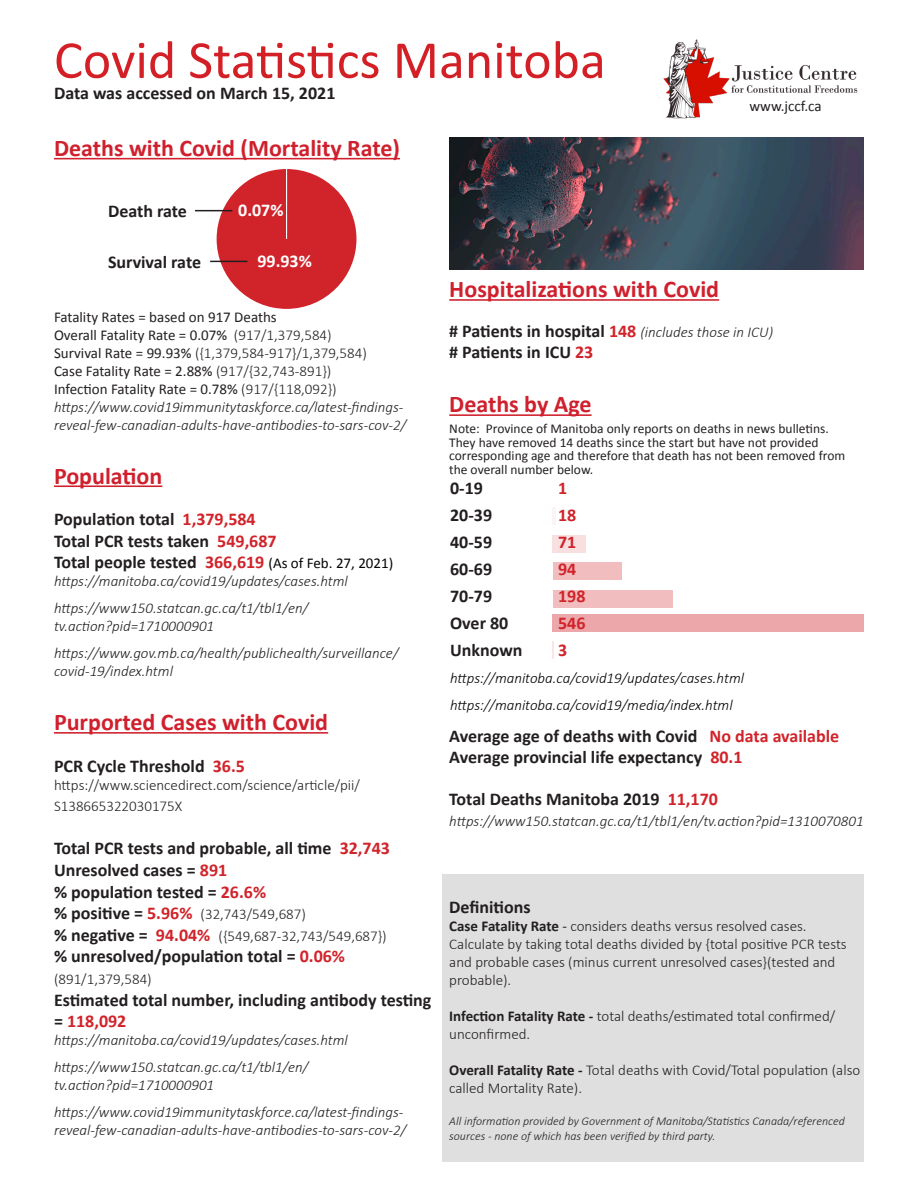
<style>
.page{position:relative;width:918px;height:1188px;background:#fff}
.page>*{position:absolute;margin:0;border:0;box-sizing:border-box;transform-origin:0 0}
.Paragraph_Style_1{font:54px "Calibri";color:#d32026}
.Paragraph_Style_2{font:700 24px "Calibri";color:#d0202d}
.Paragraph_Style_3{font:700 24px "Calibri";color:#d0202d}
.Paragraph_Style_3-2{font:700 18px/21.6px "Calibri";color:#231f20}
.Paragraph_Style_4{font:700 18px "Calibri";color:#231f20}
.Paragraph_Style_6{font:700 18px "Calibri";color:#231f20}
.Paragraph_Style_3-3{font:700 18px "Calibri";color:#d1232a}
.Paragraph_Style_3-4{font:700 18px "Calibri";color:#fff}
.Paragraph_Style_3-5{font:italic 300 15px/18px "Calibri";color:#231f20}
.Paragraph_Style_4-2{font:300 15px/18px "Calibri";color:#231f20}
.Paragraph_Style_5{font:300 15px/18px "Calibri";color:#231f20}
.Paragraph_Style_5-2{font:italic 300 15px/18px "Calibri";color:#231f20}
.Paragraph_Style_4-3{font:15px "Calibri";color:#231f20}
.Paragraph_Style_4-4{font:italic 300 15px/18px "Calibri";color:#231f20}
.Paragraph_Style_3-6{font:300 15px/21.6px "Calibri";color:#231f20}
.Paragraph_Style_3-7{font:italic 300 15px "Calibri";color:#000}
.Paragraph_Style_6-2{font:italic 300 15px "Calibri";color:#231f20}
.Paragraph_Style_4-5{font:13.5px/13.5px "Calibri";color:#231f20}
.Paragraph_Style_5-3{font:italic 300 12px/14.4px "Calibri";color:#231f20}
.s1{font-weight:300}
.s2{font-weight:400}
.s3{color:#d1232a}
.s4{font-weight:400;font-size:15px;color:#040503}
.s5{font-weight:700;font-size:18px}
.s6{font-weight:700;font-size:18px;color:#d1232a}
.s7{font-weight:700;font-style:normal;font-size:18px}
.s8{font-weight:700;font-style:normal;font-size:18px;color:#d1232a}
.s9{font-weight:700}
</style>
<div class="page">
<div style="left:442px;top:875px;width:422px;height:287px;background:#dfdfe0"></div>
<hr style="left:449px;top:299px;width:270px;height:2px;background:#d0202d">
<hr style="left:449px;top:414px;width:143px;height:2px;background:#d0202d">
<hr style="left:54px;top:158px;width:346px;height:1px;background:#d0202d">
<hr style="left:54px;top:485px;width:108px;height:2px;background:#d0202d">
<hr style="left:54px;top:732px;width:274px;height:2px;background:#d0202d">
<img style="left:659px;top:39px;width:199px;height:80px">
<div style="left:217px;top:169px;width:139px;height:140px;background:#d1232a;border-radius:50%"></div>
<hr style="left:286px;top:169px;width:1px;height:70px;background:#fff">
<hr style="left:210px;top:261px;width:37px;height:1px;background:#231f20">
<hr style="left:195px;top:210px;width:37px;height:1px;background:#231f20">
<div style="left:553px;top:615px;width:311px;height:17px;background:#eca7aa"></div>
<div style="left:553px;top:535px;width:33px;height:17px;background:#f8e0e1"></div>
<div style="left:553px;top:563px;width:69px;height:17px;background:#f1bdbf"></div>
<div style="left:553px;top:590px;width:119px;height:17px;background:#f1bdbf"></div>
<hr style="left:553px;top:507px;width:3px;height:17px;background:#d1232a">
<img style="left:449px;top:138px;width:414px;height:132px">
<svg style="left:553px;top:641px;width:1px;height:17px"></svg>
<p class="Paragraph_Style_1" style="left:54px;top:26px;width:553px">Covid Statistics Manitoba</p>
<p class="Paragraph_Style_3-2" style="left:54px;top:82px;width:283px">Data was accessed on March 15, 2021</p>
<p class="Paragraph_Style_2" style="left:54px;top:131px;width:347px">Deaths with Covid (Mortality Rate)</p>
<p class="Paragraph_Style_3-2" style="left:108px;top:200px;width:80px">Death rate</p>
<p class="Paragraph_Style_3-2" style="left:108px;top:250px;width:95px">Survival rate</p>
<p class="Paragraph_Style_3-4" style="left:238px;top:197px;width:47px">0.07%</p>
<p class="Paragraph_Style_3-4" style="left:257px;top:248px;width:56px">99.93%</p>
<p class="Paragraph_Style_4-3" style="left:750px;top:96px;width:74px">www.jccf.ca</p>
<p class="Paragraph_Style_4-3" style="left:54px;top:307px;width:224px">Fatality Rates = based on 917 Deaths</p>
<p class="Paragraph_Style_4-3" style="left:54px;top:325px;width:279px">Overall Fatality Rate = 0.07% <span class="s1">(917/1,379,584)</span></p>
<p class="Paragraph_Style_4-2" style="left:54px;top:343px;width:314px"><span class="s2">Survival Rate = 99.93%</span> ({1,379,584-917}/1,379,584)</p>
<p class="Paragraph_Style_4-3" style="left:54px;top:361px;width:279px">Case Fatality Rate = 2.88% <span class="s1">(917/{32,743-891})</span></p>
<p class="Paragraph_Style_4-3" style="left:54px;top:379px;width:284px">Infection Fatality Rate = 0.78% <span class="s1">(917/{118,092})</span></p>
<p class="Paragraph_Style_4-4" style="left:54px;top:397px;width:354px">https://www.covid19immunitytaskforce.ca/latest-findings&shy;reveal-few-canadian-adults-have-antibodies-to-sars-cov-2/</p>
<p class="Paragraph_Style_2" style="left:54px;top:459px;width:110px">Population</p>
<p class="Paragraph_Style_3-2" style="left:54px;top:508px;width:203px">Population total <span class="s3">1,379,584</span></p>
<p class="Paragraph_Style_3-2" style="left:54px;top:529px;width:224px">Total PCR tests taken <span class="s3">549,687</span></p>
<p class="Paragraph_Style_3-2" style="left:54px;top:551px;width:341px">Total people tested <span class="s3">366,619</span> <span class="s4">(As of Feb. 27, 2021)</span></p>
<p class="Paragraph_Style_5-2" style="left:54px;top:572px;width:295px">https://manitoba.ca/covid19/updates/cases.html</p>
<p class="Paragraph_Style_5-2" style="left:54px;top:599px;width:256px">https://www150.statcan.gc.ca/t1/tbl1/en/ tv.action?pid=1710000901</p>
<p class="Paragraph_Style_5-2" style="left:54px;top:644px;width:346px">https://www.gov.mb.ca/health/publichealth/surveillance/ covid-19/index.html</p>
<p class="Paragraph_Style_2" style="left:54px;top:705px;width:276px">Purported Cases with Covid</p>
<p class="Paragraph_Style_3-2" style="left:54px;top:754px;width:192px">PCR Cycle Threshold <span class="s3">36.5</span></p>
<p class="Paragraph_Style_3-6" style="left:54px;top:774px;width:308px">https://www.sciencedirect.com/science/article/pii/<br>S138665322030175X</p>
<p class="Paragraph_Style_3-2" style="left:54px;top:837px;width:337px">Total PCR tests and probable, all time <span class="s3">32,743</span></p>
<p class="Paragraph_Style_4" style="left:54px;top:857px;width:175px">Unresolved cases = <span class="s3">891</span></p>
<p class="Paragraph_Style_4" style="left:54px;top:879px;width:214px">% population tested = <span class="s3">26.6%</span></p>
<p class="Paragraph_Style_3-6" style="left:54px;top:903px;width:254px"><span class="s5">% positive =</span> <span class="s6">5.96%</span> (32,743/549,687)</p>
<p class="Paragraph_Style_5" style="left:54px;top:927px;width:334px"><span class="s5">% negative =</span> <span class="s6">94.04%</span> ({549,687-32,743/549,687})</p>
<p class="Paragraph_Style_4" style="left:54px;top:944px;width:293px">% unresolved/population total = <span class="s3">0.06%</span></p>
<p class="Paragraph_Style_4-2" style="left:54px;top:970px;width:99px">(891/1,379,584)</p>
<p class="Paragraph_Style_3-2" style="left:54px;top:988px;width:379px">Estimated total number, including antibody testing = <span class="s3">118,092</span></p>
<p class="Paragraph_Style_3-5" style="left:54px;top:1031px;width:295px">https://manitoba.ca/covid19/updates/cases.html</p>
<p class="Paragraph_Style_3-5" style="left:54px;top:1058px;width:256px">https://www150.statcan.gc.ca/t1/tbl1/en/ tv.action?pid=1710000901</p>
<p class="Paragraph_Style_3-5" style="left:54px;top:1103px;width:354px">https://www.covid19immunitytaskforce.ca/latest-findings&shy;reveal-few-canadian-adults-have-antibodies-to-sars-cov-2/</p>
<p class="Paragraph_Style_3" style="left:449px;top:272px;width:271px">Hospitalizations with Covid</p>
<p class="Paragraph_Style_6-2" style="left:449px;top:323px;width:325px"><span class="s7"># Patients in hospital</span> <span class="s8">148</span> (includes those in ICU)</p>
<p class="Paragraph_Style_6" style="left:449px;top:340px;width:146px"># Patients in ICU <span class="s3">23</span></p>
<p class="Paragraph_Style_2" style="left:449px;top:388px;width:144px">Deaths by Age</p>
<p class="Paragraph_Style_4-5" style="left:449px;top:422px;width:397px">Note: Province of Manitoba only reports on deaths in news bulletins.<br>They have removed 14 deaths since the start but have not provided corresponding age and therefore that death has not been removed from the overall number below.</p>
<p class="Paragraph_Style_3-2" style="left:450px;top:477px;width:34px">0-19</p>
<p class="Paragraph_Style_3-3" style="left:558px;top:475px;width:11px">1</p>
<p class="Paragraph_Style_3-2" style="left:450px;top:504px;width:44px">20-39</p>
<p class="Paragraph_Style_3-3" style="left:558px;top:502px;width:20px">18</p>
<p class="Paragraph_Style_3-2" style="left:450px;top:531px;width:44px">40-59</p>
<p class="Paragraph_Style_3-3" style="left:558px;top:529px;width:20px">71</p>
<p class="Paragraph_Style_3-2" style="left:450px;top:558px;width:44px">60-69</p>
<p class="Paragraph_Style_3-3" style="left:558px;top:556px;width:20px">94</p>
<p class="Paragraph_Style_3-2" style="left:450px;top:585px;width:44px">70-79</p>
<p class="Paragraph_Style_3-3" style="left:558px;top:583px;width:29px">198</p>
<p class="Paragraph_Style_3-2" style="left:450px;top:612px;width:60px">Over 80</p>
<p class="Paragraph_Style_3-3" style="left:558px;top:610px;width:29px">546</p>
<p class="Paragraph_Style_3-2" style="left:450px;top:639px;width:74px">Unknown</p>
<p class="Paragraph_Style_3-3" style="left:558px;top:637px;width:11px">3</p>
<p class="Paragraph_Style_3-7" style="left:450px;top:669px;width:295px">https://manitoba.ca/covid19/updates/cases.html</p>
<p class="Paragraph_Style_3-7" style="left:450px;top:696px;width:284px">https://manitoba.ca/covid19/media/index.html</p>
<p class="Paragraph_Style_3-2" style="left:449px;top:724px;width:392px">Average age of deaths with Covid <span class="s3">No data available</span></p>
<p class="Paragraph_Style_3-2" style="left:449px;top:746px;width:295px">Average provincial life expectancy <span class="s3">80.1</span></p>
<p class="Paragraph_Style_3-2" style="left:449px;top:787px;width:270px">Total Deaths Manitoba 2019 <span class="s3">11,170</span></p>
<p class="Paragraph_Style_3-5" style="left:449px;top:812px;width:416px">https://www150.statcan.gc.ca/t1/tbl1/en/tv.action?pid=1310070801</p>
<p class="Paragraph_Style_3-2" style="left:449px;top:895px;width:83px">Definitions</p>
<p class="Paragraph_Style_4-2" style="left:449px;top:917px;width:399px"><span class="s9">Case Fatality Rate</span> <span class="s2">-</span> considers deaths versus resolved cases.<br>Calculate by taking total deaths divided by {total positive PCR tests and probable cases (minus current unresolved cases}(tested and probable).</p>
<p class="Paragraph_Style_5" style="left:449px;top:1007px;width:387px"><span class="s9">Infection Fatality Rate -</span> total deaths/estimated total confirmed/ unconfirmed.</p>
<p class="Paragraph_Style_5" style="left:449px;top:1061px;width:413px"><span class="s9">Overall Fatality Rate -</span> Total deaths with Covid/Total population (also called Mortality Rate).</p>
<p class="Paragraph_Style_5-3" style="left:449px;top:1114px;width:397px">All information provided by Government of Manitoba/Statistics Canada/referenced sources - none of which has been verified by third party.</p>
</div>
